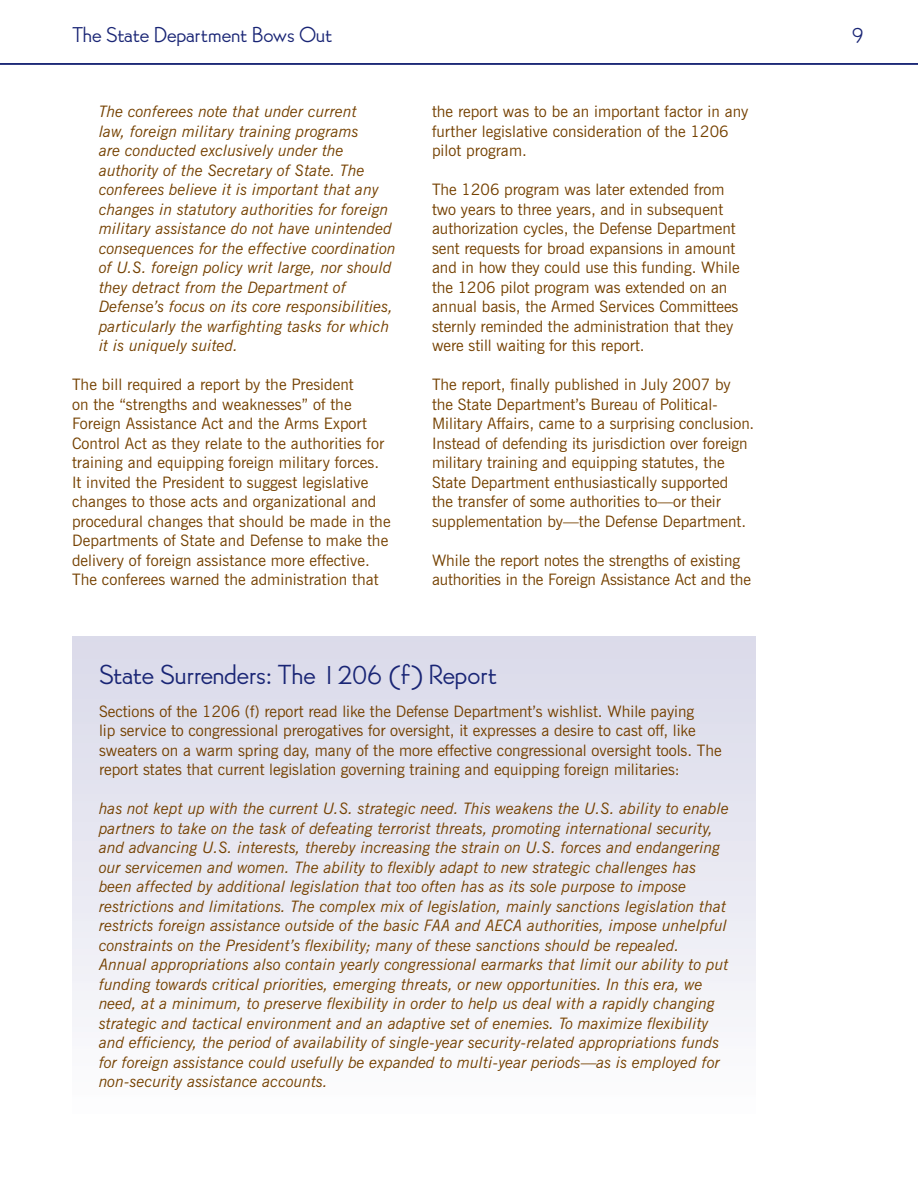
<style>
.page{position:relative;width:918px;height:1188px;background:#fff}
.page>*{position:absolute;margin:0;border:0;box-sizing:border-box;transform-origin:0 0}
.Running_Heads{font:27px "Bernhard Gothic SG";letter-spacing:-.02em;color:#192575}
.t1{font:21px "Bernhard Gothic SG";letter-spacing:-.01em;color:#192575}
.LAWG_body{font:italic 15.75px/19.5px "News Gothic BT";color:#754100}
.LAWG_body-2{font:15.75px/19.5px "News Gothic BT";color:#754100}
</style>
<div class="page">
<svg style="left:0;top:63px;width:918px;height:2px;background:#28347e"></svg>
<div style="left:72px;top:636px;width:684px;height:483px;background:linear-gradient(to bottom,#d9d9e9,#fcfcfd)"></div>
<p class="t1" style="left:72px;top:21px;width:262px">The State Department Bows Out</p>
<p class="t1" style="left:852px;top:21px;width:13px">9</p>
<p class="LAWG_body" style="left:99px;top:102px;width:298px">The conferees note that under current<br>law, foreign military training programs<br>are conducted exclusively under the authority of the Secretary of State. The conferees believe it is important that any changes in statutory authorities for foreign military assistance do not have unintended consequences for the effective coordination of U.S. foreign policy writ large, nor should they detract from the Department of Defense’s focus on its core responsibilities, particularly the warfighting tasks for which it is uniquely suited.</p>
<p class="LAWG_body-2" style="left:72px;top:375px;width:320px">The bill required a report by the President<br>on the “strengths and weaknesses” of the Foreign Assistance Act and the Arms Export Control Act as they relate to the authorities for training and equipping foreign military forces.<br>It invited the President to suggest legislative changes to those acts and organizational and procedural changes that should be made in the Departments of State and Defense to make the delivery of foreign assistance more effective.<br>The conferees warned the administration that</p>
<p class="LAWG_body-2" style="left:432px;top:102px;width:318px">the report was to be an important factor in any further legislative consideration of the 1206 pilot program.</p>
<p class="LAWG_body-2" style="left:432px;top:180px;width:309px">The 1206 program was later extended from two years to three years, and in subsequent authorization cycles, the Defense Department sent requests for broad expansions in amount and in how they could use this funding. While the 1206 pilot program was extended on an annual basis, the Armed Services Committees sternly reminded the administration that they were still waiting for this report.</p>
<p class="LAWG_body-2" style="left:432px;top:375px;width:324px">The report, finally published in July 2007 by the State Department’s Bureau of Political-Military Affairs, came to a surprising conclusion.<br>Instead of defending its jurisdiction over foreign military training and equipping statutes, the State Department enthusiastically supported<br>the transfer of some authorities to—or their supplementation by—the Defense Department.</p>
<p class="LAWG_body-2" style="left:432px;top:550px;width:320px">While the report notes the strengths of existing authorities in the Foreign Assistance Act and the</p>
<p class="Running_Heads" style="left:99px;top:657px;width:400px">State Surrenders: The 1206 (f) Report</p>
<p class="LAWG_body-2" style="left:99px;top:701px;width:624px">Sections of the 1206 (f) report read like the Defense Department’s wishlist. While paying<br>lip service to congressional prerogatives for oversight, it expresses a desire to cast off, like sweaters on a warm spring day, many of the more effective congressional oversight tools. The report states that current legislation governing training and equipping foreign militaries:</p>
<p class="LAWG_body" style="left:99px;top:799px;width:632px">has not kept up with the current U.S. strategic need. This weakens the U.S. ability to enable partners to take on the task of defeating terrorist threats, promoting international security, and advancing U.S. interests, thereby increasing the strain on U.S. forces and endangering our servicemen and women. The ability to flexibly adapt to new strategic challenges has been affected by additional legislation that too often has as its sole purpose to impose restrictions and limitations. The complex mix of legislation, mainly sanctions legislation that restricts foreign assistance outside of the basic FAA and AECA authorities, impose unhelpful constraints on the President’s flexibility; many of these sanctions should be repealed.<br>Annual appropriations also contain yearly congressional earmarks that limit our ability to put funding towards critical priorities, emerging threats, or new opportunities. In this era, we need, at a minimum, to preserve flexibility in order to help us deal with a rapidly changing strategic and tactical environment and an adaptive set of enemies. To maximize flexibility and efficiency, the period of availability of single-year security-related appropriations funds for foreign assistance could usefully be expanded to multi-year periods—as is employed for non-security assistance accounts.</p>
</div>
